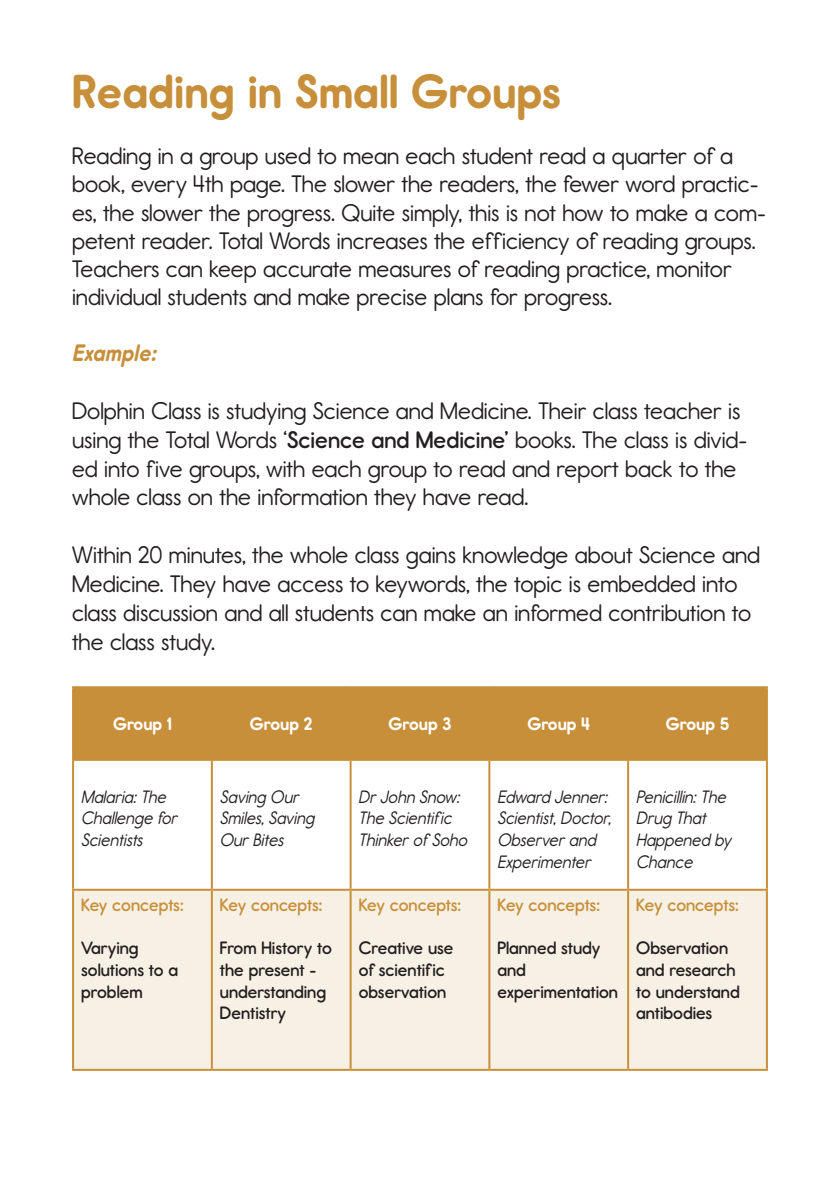
<style>
.page{position:relative;width:840px;height:1191px;background:#fff}
.page>*{position:absolute;margin:0;border:0;box-sizing:border-box;transform-origin:0 0}
.t1{font:700 48px "Report Rg";color:#c78f39}
.t2{font:24px/28.8px "Report Rg";color:#231f20}
.t3{font:italic 700 24px "Report Rg";color:#c78f39}
.t4{font:italic 18px/21.6px "Report Rg";color:#231f20}
.t5{font:18px/21.6px "Report Sb";color:#231f20}
.t6{font:18px "Report Sb";color:#c78f39}
.t7{font:700 18px "Report Rg";color:#fff}
.s1{font-family:"Report Sb"}
</style>
<div class="page">
<div style="left:74px;top:688px;width:691px;height:71px;background:#c78f39"></div>
<div style="left:74px;top:890px;width:691px;height:178px;background:#f7f0e4"></div>
<hr style="left:72px;top:686px;width:140px;height:2px;background:#c78f39">
<hr style="left:72px;top:688px;width:2px;height:71px;background:#c78f39">
<hr style="left:212px;top:686px;width:138px;height:2px;background:#c78f39">
<hr style="left:211px;top:688px;width:2px;height:71px;background:#c78f39">
<hr style="left:350px;top:686px;width:139px;height:2px;background:#c78f39">
<hr style="left:349px;top:688px;width:2px;height:71px;background:#c78f39">
<hr style="left:489px;top:686px;width:138px;height:2px;background:#c78f39">
<hr style="left:488px;top:688px;width:2px;height:71px;background:#c78f39">
<hr style="left:627px;top:686px;width:140px;height:2px;background:#c78f39">
<hr style="left:626px;top:688px;width:2px;height:71px;background:#c78f39">
<hr style="left:765px;top:688px;width:2px;height:71px;background:#c78f39">
<hr style="left:72px;top:759px;width:140px;height:2px;background:#c78f39">
<hr style="left:72px;top:761px;width:2px;height:127px;background:#c78f39">
<hr style="left:212px;top:759px;width:138px;height:2px;background:#c78f39">
<hr style="left:211px;top:761px;width:2px;height:127px;background:#c78f39">
<hr style="left:350px;top:759px;width:139px;height:2px;background:#c78f39">
<hr style="left:349px;top:761px;width:2px;height:127px;background:#c78f39">
<hr style="left:489px;top:759px;width:138px;height:2px;background:#c78f39">
<hr style="left:488px;top:761px;width:2px;height:127px;background:#c78f39">
<hr style="left:627px;top:759px;width:140px;height:2px;background:#c78f39">
<hr style="left:626px;top:761px;width:2px;height:127px;background:#c78f39">
<hr style="left:765px;top:761px;width:2px;height:127px;background:#c78f39">
<hr style="left:72px;top:888px;width:140px;height:2px;background:#c78f39">
<hr style="left:72px;top:890px;width:2px;height:178px;background:#c78f39">
<hr style="left:212px;top:888px;width:138px;height:2px;background:#c78f39">
<hr style="left:211px;top:890px;width:2px;height:178px;background:#c78f39">
<hr style="left:350px;top:888px;width:139px;height:2px;background:#c78f39">
<hr style="left:349px;top:890px;width:2px;height:178px;background:#c78f39">
<hr style="left:489px;top:888px;width:138px;height:2px;background:#c78f39">
<hr style="left:488px;top:890px;width:2px;height:178px;background:#c78f39">
<hr style="left:627px;top:888px;width:140px;height:2px;background:#c78f39">
<hr style="left:626px;top:890px;width:2px;height:178px;background:#c78f39">
<hr style="left:765px;top:890px;width:2px;height:178px;background:#c78f39">
<hr style="left:72px;top:1068px;width:140px;height:2px;background:#c78f39">
<hr style="left:212px;top:1068px;width:138px;height:2px;background:#c78f39">
<hr style="left:350px;top:1068px;width:139px;height:2px;background:#c78f39">
<hr style="left:489px;top:1068px;width:138px;height:2px;background:#c78f39">
<hr style="left:627px;top:1068px;width:140px;height:2px;background:#c78f39">
<h1 class="t1" style="left:72px;top:63px;width:490px">Reading in Small Groups</h1>
<p class="t2" style="left:72px;top:142px;width:695px;line-height:28px">Reading in a group used to mean each student read a quarter of a book, every 4th page. The slower the readers, the fewer word practic&shy;es, the slower the progress. Quite simply, this is not how to make a com&shy;petent reader. Total Words increases the efficiency of reading groups.<br>Teachers can keep accurate measures of reading practice, monitor individual students and make precise plans for progress.</p>
<p class="t3" style="left:72px;top:339px;width:85px">Example:</p>
<p class="t2" style="left:72px;top:396px;width:676px">Dolphin Class is studying Science and Medicine. Their class teacher is using the Total Words ‘<span class="s1">Science and Medicine’</span> books. The class is divid&shy;ed into five groups, with each group to read and report back to the whole class on the information they have read.</p>
<p class="t2" style="left:72px;top:540px;width:689px">Within 20 minutes, the whole class gains knowledge about Science and Medicine. They have access to keywords, the topic is embedded into class discussion and all students can make an informed contribution to the class study.</p>
<p class="t7" style="left:113px;top:713px;width:60px">Group 1</p>
<p class="t7" style="left:250px;top:713px;width:64px">Group 2</p>
<p class="t7" style="left:388px;top:713px;width:64px">Group 3</p>
<p class="t7" style="left:527px;top:713px;width:64px">Group 4</p>
<p class="t7" style="left:665px;top:713px;width:65px">Group 5</p>
<p class="t4" style="left:81px;top:786px;width:97px">Malaria: The<br>Challenge for<br>Scientists</p>
<p class="t4" style="left:220px;top:786px;width:96px">Saving Our<br>Smiles, Saving<br>Our Bites</p>
<p class="t4" style="left:358px;top:786px;width:110px">Dr John Snow:<br>The Scientific<br>Thinker of Soho</p>
<p class="t4" style="left:497px;top:786px;width:115px">Edward Jenner:<br>Scientist, Doctor,<br>Observer and<br>Experimenter</p>
<p class="t4" style="left:635px;top:786px;width:97px">Penicillin: The<br>Drug That<br>Happened by<br>Chance</p>
<p class="t6" style="left:81px;top:894px;width:104px">Key concepts:</p>
<p class="t5" style="left:81px;top:937px;width:98px">Varying solutions to a problem</p>
<p class="t6" style="left:220px;top:894px;width:104px">Key concepts:</p>
<p class="t5" style="left:220px;top:937px;width:113px">From History to the present - understanding<br>Dentistry</p>
<p class="t6" style="left:358px;top:894px;width:104px">Key concepts:</p>
<p class="t5" style="left:358px;top:937px;width:96px">Creative use of scientific observation</p>
<p class="t6" style="left:497px;top:894px;width:104px">Key concepts:</p>
<p class="t5" style="left:497px;top:937px;width:122px">Planned study and experimentation</p>
<p class="t6" style="left:636px;top:894px;width:104px">Key concepts:</p>
<p class="t5" style="left:636px;top:937px;width:105px">Observation and research to understand antibodies</p>
</div>
